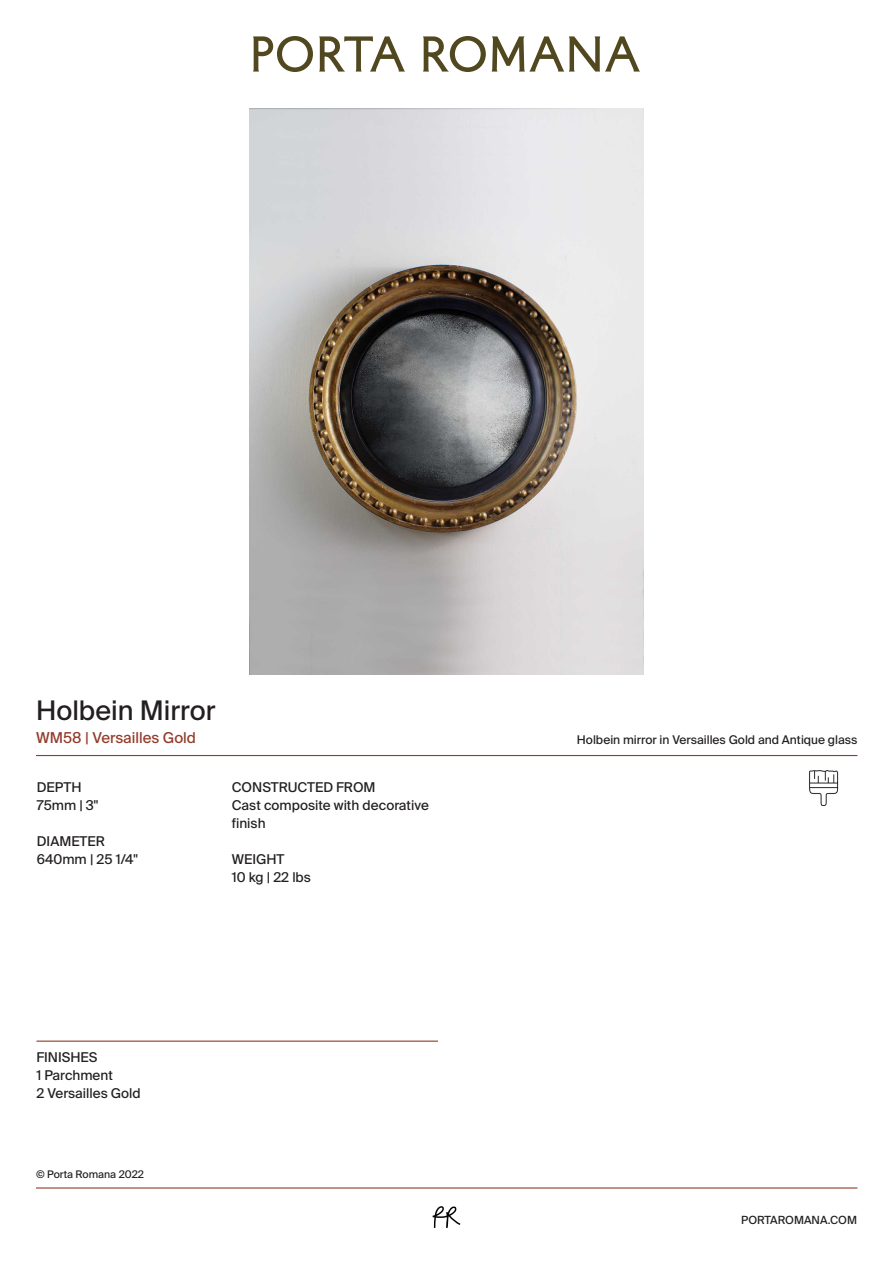
<style>
.page{position:relative;width:893px;height:1263px;background:#fff}
.page>*{position:absolute;margin:0;border:0;box-sizing:border-box;transform-origin:0 0}
.t1{font:27px "Suisse Intl";color:#231f20}
.t2{font:15px "Suisse Intl";color:#943b2a}
.t3{font:13.5px/18px "Suisse Intl";color:#231f20}
.t4{font:12px "Suisse Intl";color:#231f20}
.t5{font:11.25px "Suisse Intl";color:#231f20}
.t6{font:10.5px "Suisse Intl";color:#231f20}
</style>
<div class="page">
<hr style="left:36px;top:755px;width:821px;height:1px;background:#943b2a">
<img style="left:250px;top:108px;width:393px;height:566px">
<svg style="left:253px;top:36px;width:60px;height:36px"></svg>
<svg style="left:319px;top:36px;width:86px;height:36px"></svg>
<svg style="left:423px;top:36px;width:63px;height:36px"></svg>
<svg style="left:492px;top:36px;width:148px;height:36px"></svg>
<hr style="left:36px;top:1040px;width:402px;height:2px;background:#943b2a">
<svg style="left:433px;top:1206px;width:27px;height:22px"></svg>
<hr style="left:36px;top:1187px;width:821px;height:1px;background:#943b2a">
<img style="left:809px;top:771px;width:30px;height:35px">
<h1 class="t1" style="left:36px;top:695px;width:181px">Holbein Mirror</h1>
<p class="t2" style="left:36px;top:729px;width:161px">WM58 | Versailles Gold</p>
<p class="t4" style="left:577px;top:733px;width:282px">Holbein mirror in Versailles Gold and Antique glass</p>
<p class="t3" style="left:37px;top:778px;width:63px">DEPTH<br>75mm | 3"</p>
<p class="t3" style="left:37px;top:832px;width:102px">DIAMETER<br>640mm | 25 1/4"</p>
<p class="t3" style="left:36px;top:1048px;width:106px">FINISHES<br>1 Parchment<br>2 Versailles Gold</p>
<p class="t6" style="left:36px;top:1168px;width:109px">© Porta Romana 2022</p>
<p class="t3" style="left:232px;top:778px;width:199px">CONSTRUCTED FROM<br>Cast composite with decorative finish</p>
<p class="t3" style="left:232px;top:850px;width:81px">WEIGHT<br>10 kg | 22 lbs</p>
<p class="t5" style="left:741px;top:1213px;width:117px">PORTAROMANA.COM</p>
</div>
